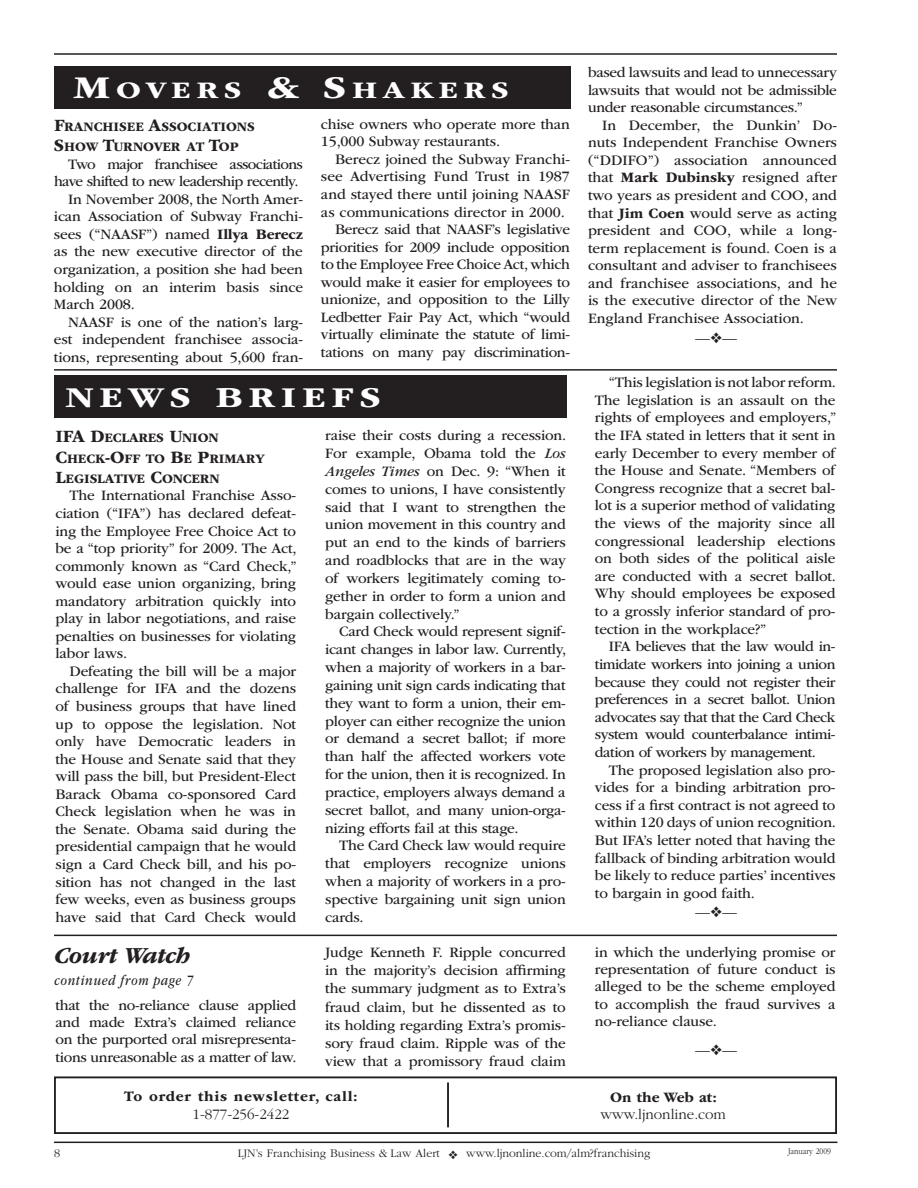
<style>
.page{position:relative;width:918px;height:1188px;background:#fff}
.page>*{position:absolute;margin:0;border:0;box-sizing:border-box;transform-origin:0 0}
.t1{font:700 30px "ITC Garamond Std";color:#fff;scale:1.25 1}
.t2{font:700 24.75px "ITC Garamond Std";letter-spacing:.18em;color:#fff;scale:1.25 1}
.t3{font:italic 700 24px "ITC Garamond Std";letter-spacing:-.025em;color:#231f20}
.t4{font:700 18px "ITC Garamond Std";color:#231f20}
.t5{font:15px/17.5px "ITC Garamond Std";letter-spacing:-.01em;color:#231f20;text-align:justify}
.t6{font:15px "ITC Garamond Std";letter-spacing:-.04em;color:#231f20}
.t7{font:300 15px "ITC Garamond Std";color:#231f20}
.t8{font:700 15px "ITC Garamond Std";letter-spacing:.05em;color:#231f20}
.t9{font:italic 15px "ITC Garamond Std";letter-spacing:.05em;color:#231f20;scale:.82 1}
.t10{font:700 15px "ITC Garamond Std";color:#231f20}
.t11{font:700 13.5px/20.2px "ITC Garamond Std";letter-spacing:-.005em;color:#231f20}
.t12{font:300 12px "ITC Garamond Std";color:#231f20}
.t13{font:300 9px "ITC Garamond Std";color:#231f20;scale:.85 1}
.s1{font-size:33px}
.s2{font-size:18px}
.s3{font-weight:700}
.s4{font-style:italic}
</style>
<div class="page">
<hr style="left:54px;top:1142px;width:784px;height:1px;background:#231f20">
<hr style="left:54px;top:53px;width:783px;height:2px;background:#231f20">
<div style="left:54px;top:67px;width:517px;height:42px;background:#231f20"></div>
<div style="left:54px;top:1076px;width:783px;height:58px;border:2px solid #231f20"></div>
<hr style="left:447px;top:1082px;width:2px;height:45px;background:#231f20">
<div style="left:54px;top:375px;width:512px;height:43px;background:#231f20"></div>
<hr style="left:54px;top:935px;width:783px;height:1px;background:#231f20">
<hr style="left:54px;top:369px;width:783px;height:2px;background:#231f20">
<h2 class="t2" style="left:74px;top:76px;width:350px"><span class="s1">M</span>OVERS <span class="s1">&amp; S</span> HAKERS</h2>
<p class="t11" style="left:54px;top:117px;width:202px"><span class="s2">F</span>RANCHISEE <span class="s2">A</span>SSOCIATIONS<br><span class="s2">S</span>HOW <span class="s2">T</span>URNOVER AT <span class="s2">T</span>OP</p>
<p class="t6" style="left:68px;top:156px;width:236px">Two major franchisee associations</p>
<p class="t6" style="left:54px;top:173px;width:246px">have shifted to new leadership recently.</p>
<p class="t5" style="left:68px;top:190px;width:236px">In November 2008, the North Amer-</p>
<p class="t5" style="left:54px;top:208px;width:250px">ican Association of Subway Franchi-</p>
<p class="t5" style="left:54px;top:226px;width:251px">sees (“NAASF”) named <span class="s3">Illya Berecz</span></p>
<p class="t5" style="left:54px;top:243px;width:250px">as the new executive director of the</p>
<p class="t5" style="left:54px;top:261px;width:251px">organization, a position she had been</p>
<p class="t5" style="left:54px;top:278px;width:250px">holding on an interim basis since</p>
<p class="t5" style="left:54px;top:296px;width:82px">March 2008.</p>
<p class="t5" style="left:68px;top:313px;width:236px">NAASF is one of the nation’s larg-</p>
<p class="t5" style="left:54px;top:331px;width:251px">est independent franchisee associa-</p>
<p class="t5" style="left:54px;top:348px;width:250px">tions, representing about 5,600 fran-</p>
<p class="t5" style="left:321px;top:115px;width:250px">chise owners who operate more than<br>15,000 Subway restaurants.</p>
<p class="t5" style="left:335px;top:151px;width:236px">Berecz joined the Subway Franchi-</p>
<p class="t5" style="left:321px;top:168px;width:250px">see Advertising Fund Trust in 1987</p>
<p class="t5" style="left:321px;top:186px;width:250px">and stayed there until joining NAASF</p>
<p class="t5" style="left:321px;top:203px;width:245px">as communications director in 2000.</p>
<p class="t5" style="left:335px;top:221px;width:236px">Berecz said that NAASF’s legislative</p>
<p class="t5" style="left:321px;top:238px;width:250px">priorities for 2009 include opposition</p>
<p class="t5" style="left:321px;top:256px;width:250px">to the Employee Free Choice Act, which</p>
<p class="t5" style="left:321px;top:273px;width:250px">would make it easier for employees to</p>
<p class="t5" style="left:321px;top:291px;width:251px">unionize, and opposition to the Lilly</p>
<p class="t5" style="left:321px;top:308px;width:251px">Ledbetter Fair Pay Act, which “would</p>
<p class="t5" style="left:321px;top:326px;width:250px">virtually eliminate the statute of limi-</p>
<p class="t5" style="left:321px;top:344px;width:250px">tations on many pay discrimination-</p>
<h1 class="t1" style="left:65px;top:381px;width:26px">NEWS</h1>
<h1 class="t1" style="left:215px;top:381px;width:23px">BRIEFS</h1>
<p class="t4" style="left:56px;top:427px;width:11px">IFA</p>
<p class="t11" style="left:56px;top:428px;width:211px;text-indent:35px"><span class="s2">D</span>ECLARES <span class="s2">U</span>NION<br><span class="s2">C</span>HECK<span class="s2">-O</span>FF TO <span class="s2">B</span>E <span class="s2">P</span>RIMARY<br><span class="s2">L</span>EGISLATIVE <span class="s2">C</span>ONCERN</p>
<p class="t5" style="left:56px;top:487px;width:243px;text-indent:14px">The International Franchise Asso&shy;ciation (“IFA”) has declared defeat&shy;ing the Employee Free Choice Act to be a “top priority” for 2009. The Act, commonly known as “Card Check,” would ease union organizing, bring mandatory arbitration quickly into play in labor negotiations, and raise penalties on businesses for violating labor laws.</p>
<p class="t5" style="left:56px;top:663px;width:242px;text-indent:14px">Defeating the bill will be a major challenge for IFA and the dozens of business groups that have lined up to oppose the legislation. Not only have Democratic leaders in the House and Senate said that they will pass the bill, but President-Elect Barack Obama co-sponsored Card Check legislation when he was in the Senate. Obama said during the presidential campaign that he would sign a Card Check bill, and his po&shy;sition has not changed in the last few weeks, even as business groups have said that Card Check would</p>
<p class="t5" style="left:325px;top:427px;width:243px">raise their costs during a recession.<br>For example, Obama told the <span class="s4">Los Angeles Times</span> on Dec. 9: “When it comes to unions, I have consistently said that I want to strengthen the union movement in this country and put an end to the kinds of barriers and roadblocks that are in the way of workers legitimately coming to&shy;gether in order to form a union and bargain collectively.”</p>
<p class="t5" style="left:325px;top:623px;width:243px;text-indent:14px">Card Check would represent signif&shy;icant changes in labor law. Currently, when a majority of workers in a bar&shy;gaining unit sign cards indicating that they want to form a union, their em&shy;ployer can either recognize the union or demand a secret ballot; if more than half the affected workers vote for the union, then it is recognized. In practice, employers always demand a secret ballot, and many union-orga&shy;nizing efforts fail at this stage.</p>
<p class="t5" style="left:325px;top:837px;width:242px;text-indent:14px">The Card Check law would require that employers recognize unions when a majority of workers in a pro&shy;spective bargaining unit sign union cards.</p>
<p class="t5" style="left:588px;top:64px;width:250px">based lawsuits and lead to unnecessary lawsuits that would not be admissible under reasonable circumstances.”</p>
<p class="t5" style="left:588px;top:116px;width:251px;text-indent:14px">In December, the Dunkin’ Do&shy;nuts Independent Franchise Owners (“DDIFO”) association announced that <span class="s3">Mark Dubinsky</span> resigned after two years as president and COO, and that <span class="s3">Jim Coen</span> would serve as acting president and COO, while a long&shy;term replacement is found. Coen is a consultant and adviser to franchisees and franchisee associations, and he is the executive director of the New England Franchisee Association.</p>
<p class="t7" style="left:695px;top:330px;width:44px">—❖—</p>
<p class="t5" style="left:595px;top:374px;width:243px;text-indent:14px">“This legislation is not labor reform.<br>The legislation is an assault on the rights of employees and employers,” the IFA stated in letters that it sent in early December to every member of the House and Senate. “Members of Congress recognize that a secret bal&shy;lot is a superior method of validating the views of the majority since all congressional leadership elections on both sides of the political aisle are conducted with a secret ballot.<br>Why should employees be exposed to a grossly inferior standard of pro&shy;tection in the workplace?”</p>
<p class="t5" style="left:595px;top:638px;width:242px;text-indent:14px">IFA believes that the law would in&shy;timidate workers into joining a union because they could not register their preferences in a secret ballot. Union advocates say that that the Card Check system would counterbalance intimi&shy;dation of workers by management.</p>
<p class="t5" style="left:595px;top:761px;width:243px;text-indent:14px">The proposed legislation also pro&shy;vides for a binding arbitration pro&shy;cess if a first contract is not agreed to within 120 days of union recognition.<br>But IFA’s letter noted that having the fallback of binding arbitration would be likely to reduce parties’ incentives to bargain in good faith.</p>
<p class="t7" style="left:695px;top:904px;width:44px">—❖—</p>
<h3 class="t3" style="left:54px;top:942px;width:138px">Court Watch</h3>
<p class="t9" style="left:54px;top:972px;width:171px">continued from page 7</p>
<p class="t5" style="left:325px;top:943px;width:242px;line-height:18.3px">Judge Kenneth F. Ripple concurred in the majority’s decision affirming the summary judgment as to Extra’s fraud claim, but he dissented as to its holding regarding Extra’s promis&shy;sory fraud claim. Ripple was of the view that a promissory fraud claim</p>
<p class="t5" style="left:595px;top:944px;width:242px">in which the underlying promise or representation of future conduct is alleged to be the scheme employed to accomplish the fraud survives a no-reliance clause.</p>
<p class="t8" style="left:124px;top:1087px;width:235px">To order this newsletter, call:</p>
<p class="t7" style="left:193px;top:1106px;width:98px">1-877-256-2422</p>
<p class="t5" style="left:56px;top:997px;width:243px">that the no-reliance clause applied and made Extra’s claimed reliance on the purported oral misrepresenta&shy;tions unreasonable as a matter of law.</p>
<p class="t7" style="left:695px;top:1042px;width:44px">—❖—</p>
<p class="t10" style="left:610px;top:1089px;width:108px">On the Web at:</p>
<p class="t7" style="left:600px;top:1106px;width:127px">www.ljnonline.com</p>
<p class="t12" style="left:54px;top:1147px;width:7px">8</p>
<p class="t12" style="left:238px;top:1147px;width:414px">LJN’s Franchising Business &amp; Law Alert ❖ www.ljnonline.com/alm?franchising</p>
<p class="t13" style="left:788px;top:1146px;width:52px">January 2009</p>
</div>
